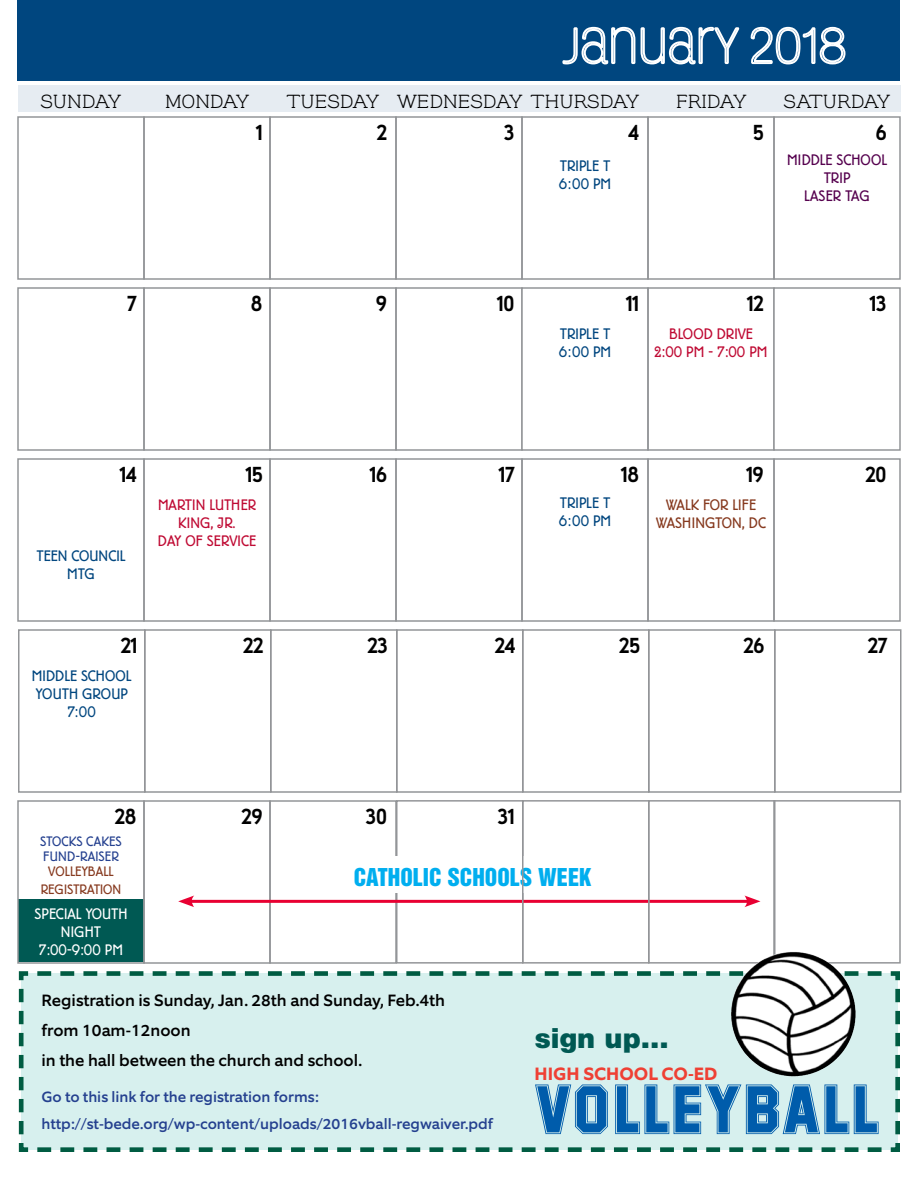
<style>
.page{position:relative;width:918px;height:1188px;background:#fff}
.page>*{position:absolute;margin:0;border:0;box-sizing:border-box;transform-origin:0 0}
.t1{font:74.4px "Superstar Std";color:#005cab}
.t2{font:900 27.9px "Helvetica Neue";color:#005953}
.t3{font:22.5px "Helvetica Inserat";color:#00aeef}
.t4{font:800 18px "Wyvern";color:#000}
.t5{font:700 18px "Monroe";letter-spacing:-.04em;color:#000}
.t6{font:700 18px "Equip";color:#ef4034}
.t7{font:500 16.5px/30px "Equip";color:#000}
.t8{font:500 15px "Equip";color:#24408f}
.t9{font:300 15px/18px "Berliner Grotesk";letter-spacing:.005em;color:#00467f}
.t10{font:300 15px/18px "Berliner Grotesk";color:#bf0a33;text-align:center}
.t11{font:300 15px/18px "Berliner Grotesk";color:#fff;text-align:center}
.t12{font:300 15px/18px "Berliner Grotesk";letter-spacing:.01em;color:#55004e;text-align:center}
.t13{font:300 15px/18px "Berliner Grotesk";color:#86391e;text-align:center}
.t14{font:300 13.5px/15px "Berliner Grotesk";letter-spacing:.02em;color:#24408f}
.t15{font:300 13.5px/18px "Berliner Grotesk";color:#86391e;text-align:center}
</style>
<div class="page">
<div style="left:18px;top:899px;width:126px;height:63px;background:#005953"></div>
<div style="left:18px;top:0;width:882px;height:81px;background:#00467f"></div>
<div style="left:18px;top:86px;width:883px;height:26px;background:#e6ecf2"></div>
<div style="left:17px;top:116px;width:128px;height:164px;border:2px solid #939598"></div>
<div style="left:143px;top:116px;width:128px;height:164px;border:2px solid #939598"></div>
<div style="left:269px;top:116px;width:128px;height:164px;border:2px solid #939598"></div>
<div style="left:395px;top:116px;width:128px;height:164px;border:2px solid #939598"></div>
<div style="left:521px;top:116px;width:128px;height:164px;border:2px solid #939598"></div>
<div style="left:647px;top:116px;width:128px;height:164px;border:2px solid #939598"></div>
<div style="left:773px;top:116px;width:128px;height:164px;border:2px solid #939598"></div>
<div style="left:17px;top:287px;width:128px;height:164px;border:2px solid #939598"></div>
<div style="left:143px;top:287px;width:128px;height:164px;border:2px solid #939598"></div>
<div style="left:269px;top:287px;width:128px;height:164px;border:2px solid #939598"></div>
<div style="left:395px;top:287px;width:128px;height:164px;border:2px solid #939598"></div>
<div style="left:521px;top:287px;width:128px;height:164px;border:2px solid #939598"></div>
<div style="left:647px;top:287px;width:128px;height:164px;border:2px solid #939598"></div>
<div style="left:773px;top:287px;width:128px;height:164px;background:#fff;border:2px solid #939598"></div>
<div style="left:143px;top:458px;width:128px;height:164px;border:2px solid #939598"></div>
<div style="left:269px;top:458px;width:128px;height:164px;border:2px solid #939598"></div>
<div style="left:395px;top:458px;width:128px;height:164px;border:2px solid #939598"></div>
<div style="left:521px;top:458px;width:128px;height:164px;border:2px solid #939598"></div>
<div style="left:647px;top:458px;width:128px;height:164px;border:2px solid #939598"></div>
<div style="left:773px;top:458px;width:128px;height:164px;border:2px solid #939598"></div>
<div style="left:18px;top:629px;width:128px;height:164px;border:2px solid #939598"></div>
<div style="left:144px;top:629px;width:128px;height:164px;border:2px solid #939598"></div>
<div style="left:270px;top:629px;width:128px;height:164px;border:2px solid #939598"></div>
<div style="left:396px;top:629px;width:128px;height:164px;border:2px solid #939598"></div>
<div style="left:522px;top:629px;width:128px;height:164px;border:2px solid #939598"></div>
<div style="left:648px;top:629px;width:128px;height:164px;border:2px solid #939598"></div>
<div style="left:774px;top:629px;width:128px;height:164px;border:2px solid #939598"></div>
<div style="left:17px;top:800px;width:128px;height:164px;border:2px solid #939598"></div>
<div style="left:143px;top:800px;width:128px;height:164px;border:2px solid #939598"></div>
<div style="left:269px;top:800px;width:128px;height:164px;border:2px solid #939598"></div>
<div style="left:17px;top:458px;width:128px;height:164px;border:2px solid #939598"></div>
<svg style="left:561px;top:26px;width:177px;height:128px"></svg>
<svg style="left:750px;top:26px;width:97px;height:124px"></svg>
<div style="left:396px;top:800px;width:128px;height:164px;border:2px solid #939598"></div>
<svg style="left:18px;top:969px;width:882px;height:183px"></svg>
<hr style="left:189px;top:900px;width:561px;height:3px;background:#e80032">
<svg style="left:178px;top:896px;width:16px;height:11px"></svg>
<svg style="left:744px;top:896px;width:16px;height:11px"></svg>
<div style="left:383px;top:856px;width:153px;height:37px;background:#fff"></div>
<div style="left:522px;top:800px;width:128px;height:164px;border:2px solid #939598"></div>
<div style="left:648px;top:800px;width:128px;height:164px;border:2px solid #939598"></div>
<div style="left:773px;top:800px;width:128px;height:164px;border:2px solid #939598"></div>
<img style="left:742px;top:952px;width:52px;height:26px">
<p class="t5" style="left:40px;top:91px;width:84px">SUNDAY</p>
<p class="t5" style="left:165px;top:91px;width:87px">MONDAY</p>
<p class="t5" style="left:286px;top:91px;width:356px">TUESDAY WEDNESDAY THURSDAY</p>
<p class="t5" style="left:676px;top:91px;width:73px">FRIDAY</p>
<p class="t5" style="left:783px;top:91px;width:110px">SATURDAY</p>
<p class="t4" style="left:256px;top:120px;width:8px">1</p>
<p class="t4" style="left:377px;top:120px;width:11px">2</p>
<p class="t4" style="left:504px;top:120px;width:12px">3</p>
<p class="t4" style="left:629px;top:120px;width:12px">4</p>
<p class="t4" style="left:753px;top:120px;width:12px">5</p>
<p class="t4" style="left:876px;top:120px;width:12px">6</p>
<p class="t9" style="left:559px;top:157px;width:54px">TRIPLE T<br>6:00 PM</p>
<p class="t12" style="left:787px;top:151px;width:101px">MIDDLE SCHOOL<br>TRIP<br>LASER TAG</p>
<p class="t4" style="left:127px;top:291px;width:11px">7</p>
<p class="t4" style="left:251px;top:291px;width:13px">8</p>
<p class="t4" style="left:376px;top:291px;width:12px">9</p>
<p class="t4" style="left:497px;top:291px;width:19px">10</p>
<p class="t4" style="left:626px;top:291px;width:14px">11</p>
<p class="t4" style="left:747px;top:291px;width:18px">12</p>
<p class="t4" style="left:870px;top:291px;width:18px">13</p>
<p class="t9" style="left:559px;top:325px;width:54px">TRIPLE T<br>6:00 PM</p>
<p class="t10" style="left:654px;top:325px;width:115px">BLOOD DRIVE<br>2:00 PM - 7:00 PM</p>
<p class="t4" style="left:120px;top:462px;width:18px">14</p>
<p class="t4" style="left:246px;top:462px;width:18px">15</p>
<p class="t4" style="left:370px;top:462px;width:19px">16</p>
<p class="t4" style="left:499px;top:462px;width:17px">17</p>
<p class="t4" style="left:621px;top:462px;width:19px">18</p>
<p class="t4" style="left:746px;top:462px;width:19px">19</p>
<p class="t4" style="left:866px;top:462px;width:22px">20</p>
<p class="t9" style="left:36px;top:547px;width:91px;text-align:center">TEEN COUNCIL<br>MTG</p>
<p class="t10" style="left:158px;top:496px;width:100px">MARTIN LUTHER<br>KING, JR.<br>DAY OF SERVICE</p>
<p class="t9" style="left:559px;top:494px;width:54px">TRIPLE T<br>6:00 PM</p>
<p class="t13" style="left:656px;top:496px;width:111px">WALK FOR LIFE<br>WASHINGTON, DC</p>
<p class="t4" style="left:121px;top:633px;width:18px">21</p>
<p class="t4" style="left:244px;top:633px;width:21px">22</p>
<p class="t4" style="left:368px;top:633px;width:22px">23</p>
<p class="t4" style="left:495px;top:633px;width:22px">24</p>
<p class="t4" style="left:620px;top:633px;width:22px">25</p>
<p class="t4" style="left:744px;top:633px;width:22px">26</p>
<p class="t4" style="left:868px;top:633px;width:20px">27</p>
<p class="t9" style="left:32px;top:667px;width:101px;text-align:center">MIDDLE SCHOOL<br>YOUTH GROUP<br>7:00</p>
<p class="t4" style="left:115px;top:804px;width:23px">28</p>
<p class="t4" style="left:242px;top:804px;width:22px">29</p>
<p class="t4" style="left:366px;top:804px;width:23px">30</p>
<p class="t4" style="left:498px;top:804px;width:18px">31</p>
<p class="t14" style="left:40px;top:834px;width:83px">STOCKS CAKES<br>FUND-RAISER</p>
<p class="t15" style="left:41px;top:863px;width:82px">VOLLEYBALL<br>REGISTRATION</p>
<p class="t11" style="left:34px;top:906px;width:95px">SPECIAL YOUTH<br>NIGHT<br>7:00-9:00 PM</p>
<h3 class="t3" style="left:354px;top:864px;width:240px">CATHOLIC SCHOOLS WEEK</h3>
<p class="t7" style="left:42px;top:986px;width:405px">Registration is Sunday, Jan. 28th and Sunday, Feb.4th from 10am-12noon<br>in the hall between the church and school.</p>
<p class="t8" style="left:42px;top:1088px;width:279px">Go to this link for the registration forms:</p>
<h1 class="t1" style="left:535px;top:1069px;width:346px">VOLLEYBALL</h1>
<h2 class="t2" style="left:535px;top:1021px;width:135px">sign up...</h2>
<p class="t6" style="left:535px;top:1062px;width:184px">HIGH SCHOOL CO-ED</p>
<p class="t8" style="left:41px;top:1114px;width:453px">http://st-bede.org/wp-content/uploads/2016vball-regwaiver.pdf</p>
</div>
